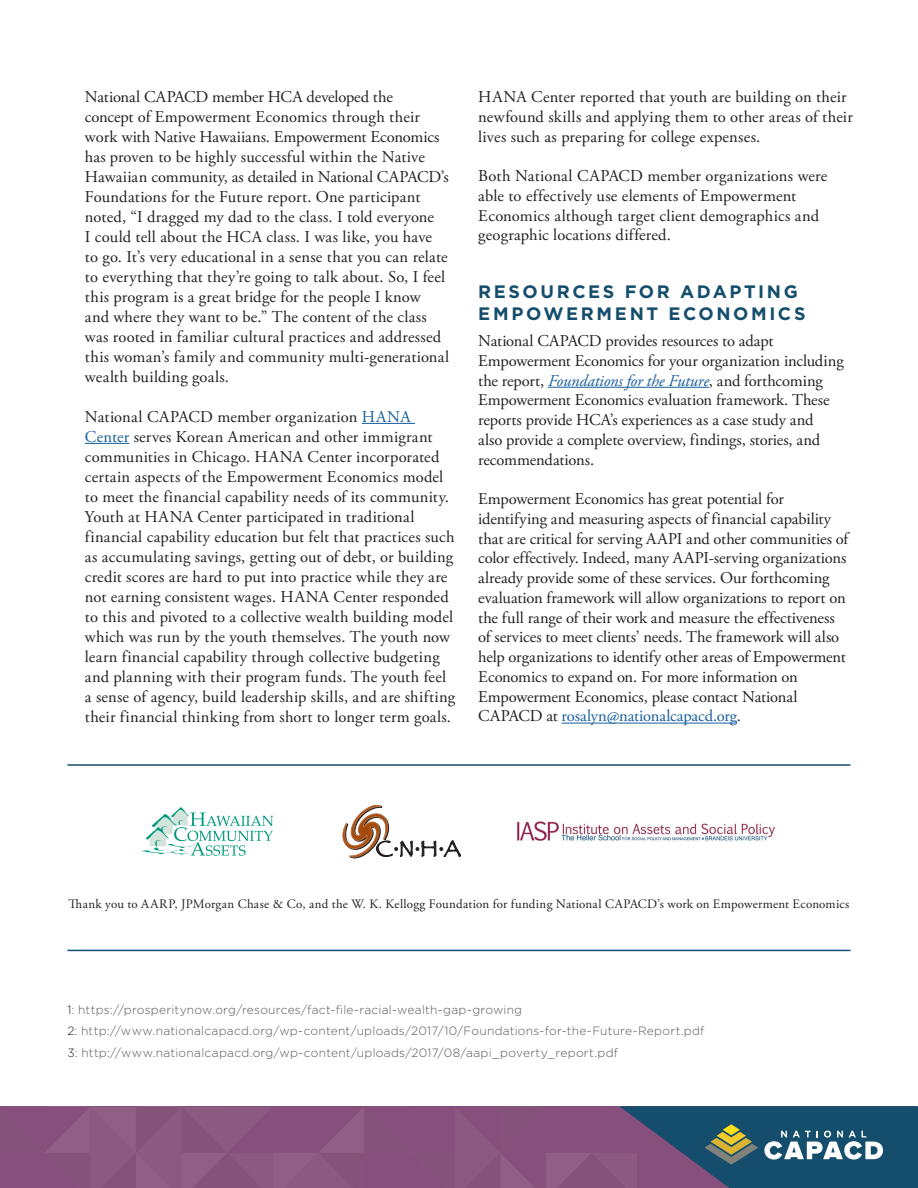
<style>
.page{position:relative;width:918px;height:1188px;background:#fff}
.page>*{position:absolute;margin:0;border:0;box-sizing:border-box;transform-origin:0 0}
.t1{font:700 18px/21.3px "Gotham";letter-spacing:.145em;color:#144e6c}
.t2{font:16.5px/20px "Adobe Garamond Pro";letter-spacing:.005em;color:#231f20}
.t3{font:12.9px "Adobe Garamond Pro";letter-spacing:.02em;color:#231f20}
.t4{font:300 12px/21.6px "Gotham";letter-spacing:.02em;color:#57585a}
.s1{color:#175d9e}
.s2{font-style:italic;color:#175d9e}
.s3{color:#231f20}
</style>
<div class="page">
<img style="left:0;top:1106px;width:619px;height:82px">
<hr style="left:362px;top:423px;width:53px;height:1px;background:#175d9e">
<hr style="left:85px;top:443px;width:45px;height:1px;background:#175d9e">
<hr style="left:548px;top:387px;width:161px;height:1px;background:#175d9e">
<hr style="left:562px;top:723px;width:175px;height:1px;background:#175d9e">
<svg style="left:619px;top:1106px;width:299px;height:82px;background:#3d5b75"></svg>
<svg style="left:142px;top:807px;width:131px;height:49px"></svg>
<img style="left:517px;top:821px;width:258px;height:20px">
<hr style="left:68px;top:764px;width:782px;height:2px;background:#144e6c">
<hr style="left:68px;top:950px;width:782px;height:1px;background:#144e6c">
<svg style="left:343px;top:805px;width:118px;height:53px"></svg>
<p class="t2" style="left:85px;top:87px;width:366px">National CAPACD member HCA developed the<br>concept of Empowerment Economics through their work with Native Hawaiians. Empowerment Economics has proven to be highly successful within the Native Hawaiian community, as detailed in National CAPACD’s Foundations for the Future report. One participant noted, “I dragged my dad to the class. I told everyone<br>I could tell about the HCA class. I was like, you have to go. It’s very educational in a sense that you can relate to everything that they’re going to talk about. So, I feel this program is a great bridge for the people I know<br>and where they want to be.” The content of the class was rooted in familiar cultural practices and addressed this woman’s family and community multi-generational wealth building goals.</p>
<p class="t2" style="left:85px;top:407px;width:372px">National CAPACD member organization <span class="s1">HANA Center</span> serves Korean American and other immigrant communities in Chicago. HANA Center incorporated certain aspects of the Empowerment Economics model to meet the financial capability needs of its community.<br>Youth at HANA Center participated in traditional financial capability education but felt that practices such as accumulating savings, getting out of debt, or building credit scores are hard to put into practice while they are not earning consistent wages. HANA Center responded to this and pivoted to a collective wealth building model which was run by the youth themselves. The youth now learn financial capability through collective budgeting and planning with their program funds. The youth feel a sense of agency, build leadership skills, and are shifting their financial thinking from short to longer term goals.</p>
<p class="t2" style="left:478px;top:88px;width:376px">HANA Center reported that youth are building on their newfound skills and applying them to other areas of their lives such as preparing for college expenses.</p>
<p class="t2" style="left:478px;top:167px;width:351px">Both National CAPACD member organizations were able to effectively use elements of Empowerment Economics although target client demographics and geographic locations differed.</p>
<p class="t1" style="left:478px;top:281px;width:329px">RESOURCES FOR ADAPTING<br>EMPOWERMENT ECONOMICS</p>
<p class="t2" style="left:478px;top:332px;width:367px">National CAPACD provides resources to adapt Empowerment Economics for your organization including the report, <span class="s2">Foundations for the Future</span>, and forthcoming Empowerment Economics evaluation framework. These reports provide HCA’s experiences as a case study and<br>also provide a complete overview, findings, stories, and recommendations.</p>
<p class="t2" style="left:478px;top:490px;width:372px">Empowerment Economics has great potential for identifying and measuring aspects of financial capability that are critical for serving AAPI and other communities of color effectively. Indeed, many AAPI-serving organizations already provide some of these services. Our forthcoming evaluation framework will allow organizations to report on the full range of their work and measure the effectiveness of services to meet clients’ needs. The framework will also help organizations to identify other areas of Empowerment Economics to expand on. For more information on Empowerment Economics, please contact National CAPACD at <span class="s1">rosalyn@nationalcapacd.org</span>.</p>
<p class="t3" style="left:69px;top:896px;width:782px">Thank you to AARP, JPMorgan Chase &amp; Co, and the W. K. Kellogg Foundation for funding National CAPACD’s work on Empowerment Economics</p>
<p class="t4" style="left:68px;top:998px;width:639px"><span class="s3">1</span>: https://prosperitynow.org/resources/fact-file-racial-wealth-gap-growing<br><span class="s3">2</span>: http://www.nationalcapacd.org/wp-content/uploads/2017/10/Foundations-for-the-Future-Report.pdf<br><span class="s3">3</span>: http://www.nationalcapacd.org/wp-content/uploads/2017/08/aapi_poverty_report.pdf</p>
</div>
